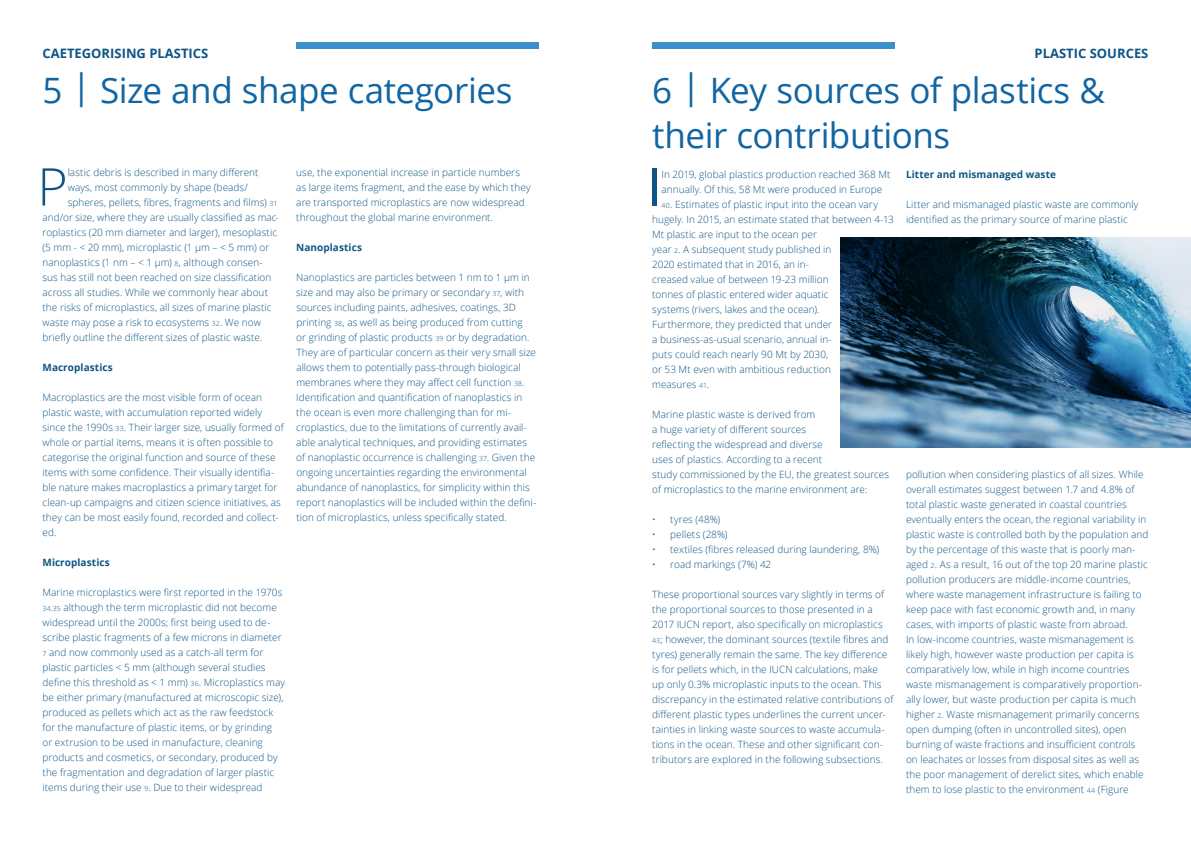
<style>
.page{position:relative;width:1191px;height:842px;background:#fff}
.page>*{position:absolute;margin:0;border:0;box-sizing:border-box;transform-origin:0 0}
.t1{font:300 52px "Open Sans";color:#0e5585}
.t2{font:52px "Open Sans";color:#0e5585}
.t3{font:35px/45px "Open Sans";letter-spacing:-.01em;color:#1165a2}
.t4{font:700 13px "Open Sans";color:#0e5585}
.t5{font:300 10px/15px "Open Sans";letter-spacing:.005em;color:#0e5585}
.t6{font:700 10px "Open Sans";letter-spacing:.005em;color:#0e5585}
.s1{font-size:7px}
</style>
<div class="page">
<img style="left:841px;top:238px;width:350px;height:210px">
<div style="left:296px;top:43px;width:243px;height:6px;background:#3b90cc"></div>
<div style="left:652px;top:43px;width:242px;height:6px;background:#3b90cc"></div>
<h3 class="t4" style="left:43px;top:44px;width:167px">CAETEGORISING PLASTICS</h3>
<h3 class="t4" style="left:1034px;top:44px;width:115px">PLASTIC SOURCES</h3>
<h2 class="t3" style="left:43px;top:66px;width:471px">5 | Size and shape categories</h2>
<h2 class="t3" style="left:652px;top:66px;width:454px">6 | Key sources of plastics &amp; their contributions</h2>
<h1 class="t1" style="left:37px;top:151px;width:32px">P</h1>
<p class="t5" style="left:68px;top:164px;width:192px">lastic debris is described in many different</p>
<p class="t5" style="left:68px;top:179px;width:182px">ways, most commonly by shape (beads/</p>
<p class="t5" style="left:68px;top:194px;width:211px">spheres, pellets, fibres, fragments and films) <span class="s1">31</span></p>
<p class="t5" style="left:43px;top:209px;width:238px">and/or size, where they are usually classified as mac-</p>
<p class="t5" style="left:43px;top:224px;width:236px">roplastics (20 mm diameter and larger), mesoplastic</p>
<p class="t5" style="left:43px;top:239px;width:228px">(5 mm - &lt; 20 mm), microplastic (1 µm – &lt; 5 mm) or</p>
<p class="t5" style="left:43px;top:254px;width:222px">nanoplastics (1 nm – &lt; 1 µm) <span class="s1">8</span>, although consen-</p>
<p class="t5" style="left:43px;top:269px;width:230px">sus has still not been reached on size classification</p>
<p class="t5" style="left:43px;top:284px;width:227px">across all studies. While we commonly hear about</p>
<p class="t5" style="left:43px;top:299px;width:231px">the risks of microplastics, all sizes of marine plastic</p>
<p class="t5" style="left:43px;top:314px;width:220px">waste may pose a risk to ecosystems <span class="s1">32</span>. We now</p>
<p class="t5" style="left:43px;top:329px;width:221px">briefly outline the different sizes of plastic waste.</p>
<p class="t6" style="left:43px;top:360px;width:72px">Macroplastics</p>
<p class="t5" style="left:43px;top:389px;width:243px">Macroplastics are the most visible form of ocean plastic waste, with accumulation reported widely since the 1990s <span class="s1">33</span>. Their larger size, usually formed of whole or partial items, means it is often possible to categorise the original function and source of these items with some confidence. Their visually identifia&shy;ble nature makes macroplastics a primary target for clean-up campaigns and citizen science initiatives, as they can be most easily found, recorded and collect&shy;ed.</p>
<p class="t6" style="left:43px;top:555px;width:69px">Microplastics</p>
<p class="t5" style="left:43px;top:584px;width:244px">Marine microplastics were first reported in the 1970s <span class="s1">34,35</span> although the term microplastic did not become widespread until the 2000s; first being used to de&shy;scribe plastic fragments of a few microns in diameter <span class="s1">7</span> and now commonly used as a catch-all term for plastic particles &lt; 5 mm (although several studies define this threshold as &lt; 1 mm) <span class="s1">36</span>. Microplastics may be either primary (manufactured at microscopic size), produced as pellets which act as the raw feedstock for the manufacture of plastic items, or by grinding<br>or extrusion to be used in manufacture, cleaning products and cosmetics, or secondary, produced by the fragmentation and degradation of larger plastic items during their use <span class="s1">9</span>. Due to their widespread</p>
<p class="t5" style="left:296px;top:164px;width:236px">use, the exponential increase in particle numbers as large items fragment, and the ease by which they are transported microplastics are now widespread throughout the global marine environment.</p>
<p class="t6" style="left:296px;top:240px;width:67px">Nanoplastics</p>
<p class="t5" style="left:296px;top:269px;width:241px">Nanoplastics are particles between 1 nm to 1 µm in size and may also be primary or secondary <span class="s1">37</span>, with sources including paints, adhesives, coatings, 3D printing <span class="s1">38</span>, as well as being produced from cutting<br>or grinding of plastic products <span class="s1">39</span> or by degradation.<br>They are of particular concern as their very small size allows them to potentially pass-through biological membranes where they may affect cell function <span class="s1">38</span>.<br>Identification and quantification of nanoplastics in the ocean is even more challenging than for mi&shy;croplastics, due to the limitations of currently avail&shy;able analytical techniques, and providing estimates of nanoplastic occurrence is challenging <span class="s1">37</span>. Given the ongoing uncertainties regarding the environmental abundance of nanoplastics, for simplicity within this report nanoplastics will be included within the defini&shy;tion of microplastics, unless specifically stated.</p>
<h1 class="t2" style="left:647px;top:151px;width:16px">I</h1>
<p class="t5" style="left:661px;top:166px;width:230px">In 2019, global plastics production reached 368 Mt annually. Of this, 58 Mt were produced in Europe</p>
<p class="t5" style="left:652px;top:196px;width:243px;text-indent:9px"><span class="s1">40</span>. Estimates of plastic input into the ocean vary hugely. In 2015, an estimate stated that between 4-13<br>Mt plastic are input to the ocean per<br>year <span class="s1">2</span>. A subsequent study published in<br>2020 estimated that in 2016, an in-<br>creased value of between 19-23 million<br>tonnes of plastic entered wider aquatic<br>systems (rivers, lakes and the ocean).<br>Furthermore, they predicted that under<br>a business-as-usual scenario, annual in-<br>puts could reach nearly 90 Mt by 2030,<br>or 53 Mt even with ambitious reduction<br>measures <span class="s1">41</span>.</p>
<p class="t5" style="left:652px;top:406px;width:238px">Marine plastic waste is derived from<br>a huge variety of different sources<br>reflecting the widespread and diverse<br>uses of plastics. According to a recent<br>study commissioned by the EU, the greatest sources of microplastics to the marine environment are:</p>
<p class="t5" style="left:652px;top:511px;width:70px">• tyres (48%)</p>
<p class="t5" style="left:652px;top:526px;width:77px">• pellets (28%)</p>
<p class="t5" style="left:652px;top:541px;width:229px">• textiles (fibres released during laundering, 8%)</p>
<p class="t5" style="left:652px;top:556px;width:121px">• road markings (7%) 42</p>
<p class="t5" style="left:652px;top:586px;width:243px">These proportional sources vary slightly in terms of the proportional sources to those presented in a 2017 IUCN report, also specifically on microplastics <span class="s1">43</span>; however, the dominant sources (textile fibres and tyres) generally remain the same. The key difference is for pellets which, in the IUCN calculations, make<br>up only 0.3% microplastic inputs to the ocean. This discrepancy in the estimated relative contributions of different plastic types underlines the current uncer&shy;tainties in linking waste sources to waste accumula&shy;tions in the ocean. These and other significant con&shy;tributors are explored in the following subsections.</p>
<p class="t6" style="left:906px;top:167px;width:151px">Litter and mismanaged waste</p>
<p class="t5" style="left:906px;top:196px;width:234px">Litter and mismanaged plastic waste are commonly identified as the primary source of marine plastic</p>
<p class="t5" style="left:906px;top:466px;width:244px">pollution when considering plastics of all sizes. While overall estimates suggest between 1.7 and 4.8% of total plastic waste generated in coastal countries eventually enters the ocean, the regional variability in plastic waste is controlled both by the population and by the percentage of this waste that is poorly man&shy;aged <span class="s1">2</span>. As a result, 16 out of the top 20 marine plastic pollution producers are middle-income countries, where waste management infrastructure is failing to keep pace with fast economic growth and, in many cases, with imports of plastic waste from abroad.<br>In low-income countries, waste mismanagement is likely high, however waste production per capita is comparatively low, while in high income countries waste mismanagement is comparatively proportion&shy;ally lower, but waste production per capita is much higher <span class="s1">2</span>. Waste mismanagement primarily concerns open dumping (often in uncontrolled sites), open burning of waste fractions and insufficient controls on leachates or losses from disposal sites as well as the poor management of derelict sites, which enable them to lose plastic to the environment <span class="s1">44</span> (Figure</p>
</div>
